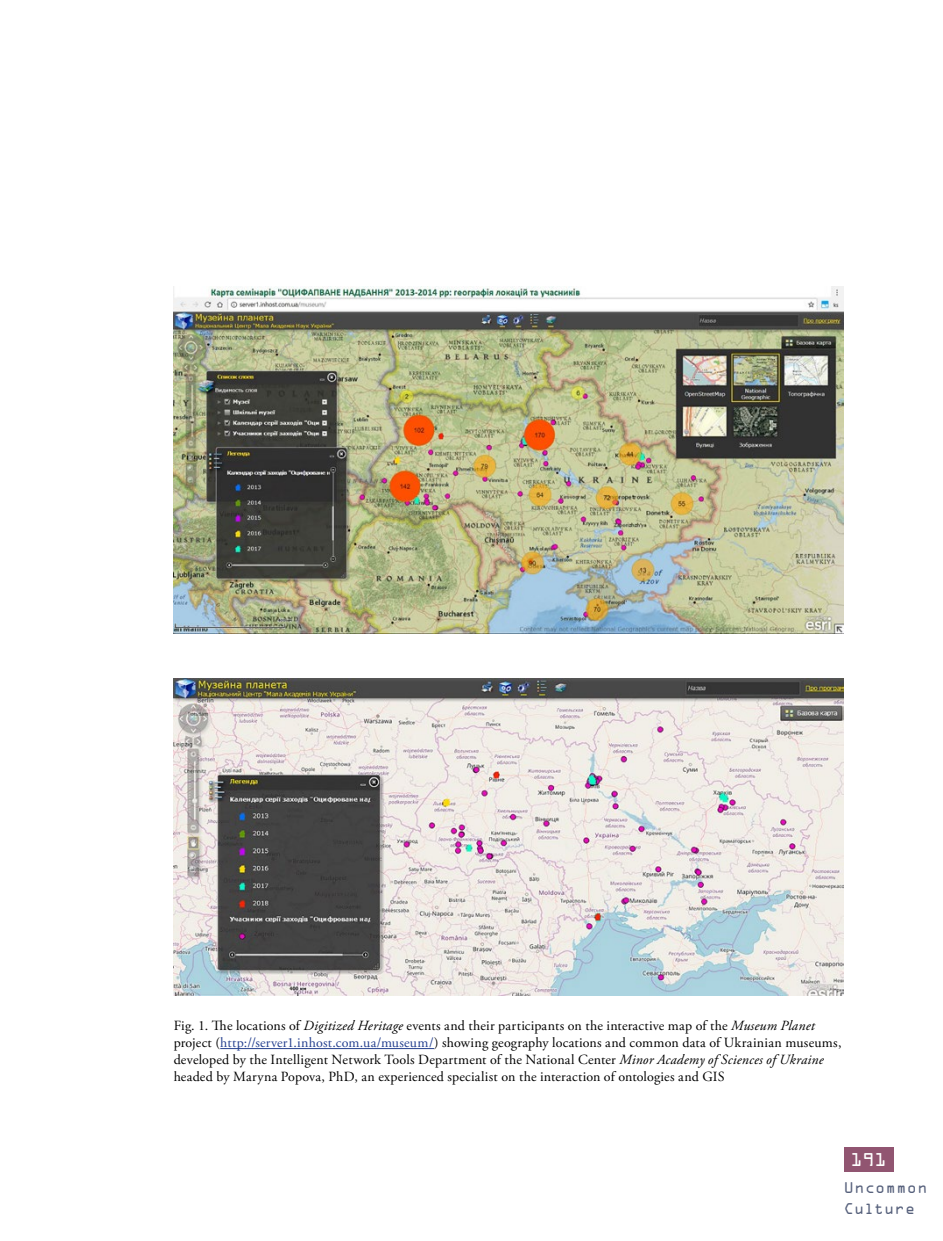
<style>
.page{position:relative;width:943px;height:1241px;background:#fff}
.page>*{position:absolute;margin:0;border:0;box-sizing:border-box;transform-origin:0 0}
.t1{font:16.62px "OCRA Std";color:#fff}
.t2{font:14px/16.8px "Adobe Garamond Pro";letter-spacing:.015em;color:#000}
.t3{font:14px/21px "OCRA Std";letter-spacing:.025em;color:#58627d}
.s1{font-style:italic}
.s2{color:#25408f}
</style>
<div class="page">
<div style="left:843px;top:1146px;width:50px;height:25px;background:#915571"></div>
<img style="left:174px;top:287px;width:669px;height:346px">
<img style="left:174px;top:679px;width:669px;height:316px">
<hr style="left:220px;top:1048px;width:214px;height:1px;background:#25408f">
<p class="t2" style="left:174px;top:1017px;width:669px">Fig. 1. The locations of <span class="s1">Digitized Heritage</span> events and their participants on the interactive map of the <span class="s1">Museum Planet </span>project (<span class="s2">http://server1.inhost.com.ua/museum/</span>) showing geography locations and common data of Ukrainian museums, developed by the Intelligent Network Tools Department of the National Center <span class="s1">Minor Academy of Sciences of Ukraine </span>headed by Maryna Popova, PhD, an experienced specialist on the interaction of ontologies and GIS</p>
<p class="t1" style="left:850px;top:1151px;width:37px">191</p>
<p class="t3" style="left:843px;top:1177px;width:85px">Uncommon<br>Culture</p>
</div>
